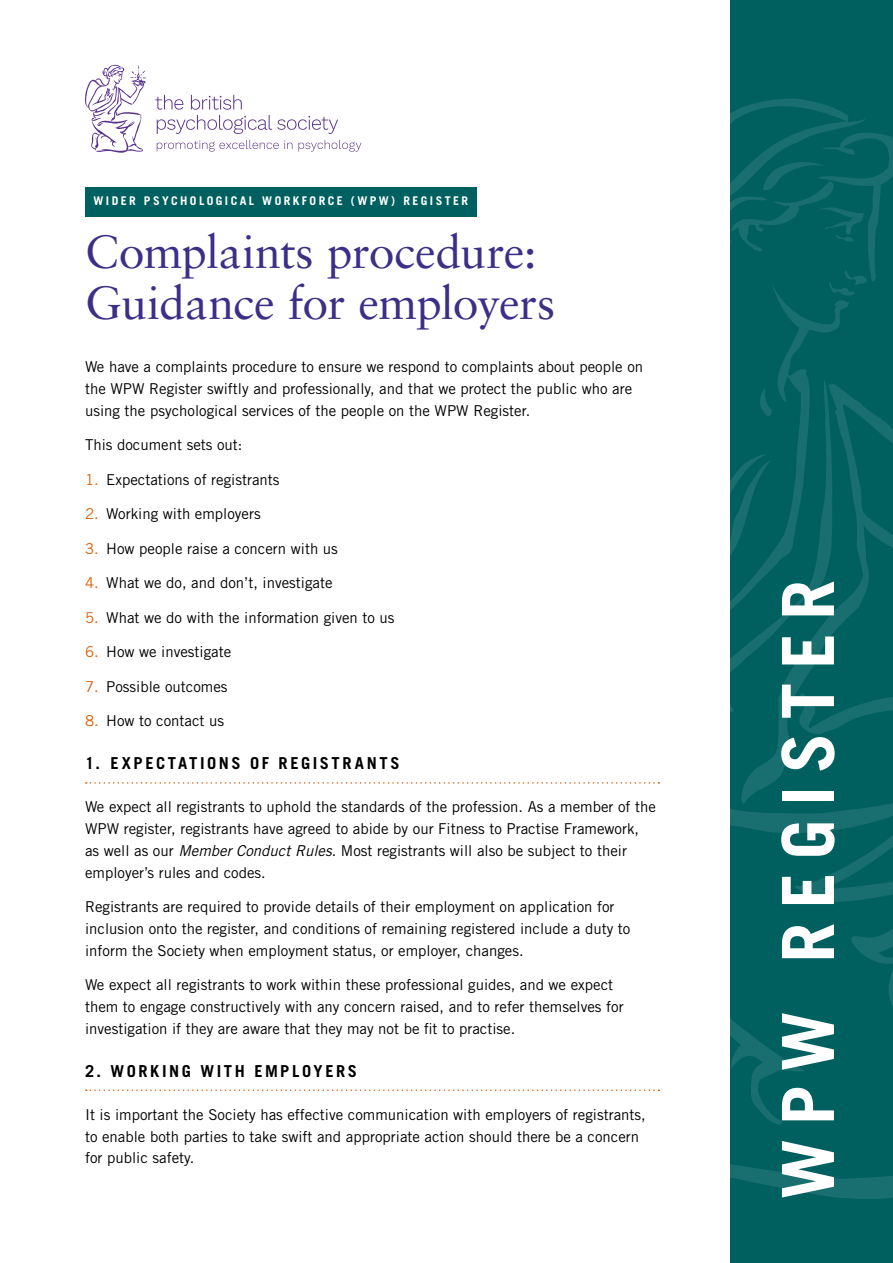
<style>
.page{position:relative;width:893px;height:1263px;background:#006060}
.page>*{position:absolute;margin:0;border:0;box-sizing:border-box;transform-origin:0 0}
.t1{font:700 72px "Trade Gothic LT Std";letter-spacing:.19em;color:#fff}
.t2{font:46.5px/51px "Sabon LT Std";letter-spacing:-.015em;color:#3c2f88}
.t3{font:700 16.5px "Trade Gothic LT Std";letter-spacing:.155em;color:#000}
.t4{font:15px/21.8px "Trade Gothic LT Std";color:#000}
.t5{font:700 12px "Trade Gothic LT Std";letter-spacing:.2em;color:#fff}
.s1{color:#da5f06}
.s2{font-style:italic}
</style>
<div class="page">
<svg style="left:729px;top:741px;width:164px;height:458px"></svg>
<svg style="left:729px;top:787px;width:164px;height:337px"></svg>
<svg style="left:741px;top:740px;width:152px;height:64px"></svg>
<svg style="left:729px;top:396px;width:164px;height:344px"></svg>
<svg style="left:729px;top:99px;width:164px;height:196px"></svg>
<svg style="left:729px;top:174px;width:121px;height:531px"></svg>
<div style="left:0;top:0;width:729px;height:1263px;background:#fff"></div>
<svg style="left:157px;top:140px;width:135px;height:12px"></svg>
<svg style="left:298px;top:140px;width:63px;height:12px"></svg>
<svg style="left:155px;top:95px;width:183px;height:39px"></svg>
<svg style="left:85px;top:65px;width:61px;height:88px"></svg>
<div style="left:85px;top:187px;width:392px;height:29px;background:#006060"></div>
<svg style="left:86px;top:782px;width:573px;height:2px"></svg>
<svg style="left:86px;top:1089px;width:573px;height:2px"></svg>
<p class="t5" style="left:94px;top:193px;width:376px">WIDER PSYCHOLOGICAL WORKFORCE (WPW) REGISTER</p>
<h2 class="t2" style="left:85px;top:226px;width:472px">Complaints procedure:<br>Guidance for employers</h2>
<p class="t4" style="left:85px;top:356px;width:560px">We have a complaints procedure to ensure we respond to complaints about people on the WPW Register swiftly and professionally, and that we protect the public who are using the psychological services of the people on the WPW Register.</p>
<p class="t4" style="left:85px;top:434px;width:159px">This document sets out:</p>
<p class="t4" style="left:85px;top:468px;width:196px"><span class="s1">1.</span> Expectations of registrants</p>
<p class="t4" style="left:85px;top:503px;width:177px"><span class="s1">2.</span> Working with employers</p>
<p class="t4" style="left:85px;top:537px;width:254px"><span class="s1">3.</span> How people raise a concern with us</p>
<p class="t4" style="left:85px;top:572px;width:249px"><span class="s1">4.</span> What we do, and don’t, investigate</p>
<p class="t4" style="left:85px;top:606px;width:311px"><span class="s1">5.</span> What we do with the information given to us</p>
<p class="t4" style="left:85px;top:641px;width:148px"><span class="s1">6.</span> How we investigate</p>
<p class="t4" style="left:85px;top:675px;width:144px"><span class="s1">7.</span> Possible outcomes</p>
<p class="t4" style="left:85px;top:710px;width:141px"><span class="s1">8.</span> How to contact us</p>
<p class="t3" style="left:85px;top:753px;width:316px">1. EXPECTATIONS OF REGISTRANTS</p>
<p class="t4" style="left:85px;top:796px;width:572px">We expect all registrants to uphold the standards of the profession. As a member of the WPW register, registrants have agreed to abide by our Fitness to Practise Framework, as well as our <span class="s2">Member Conduct Rules</span>. Most registrants will also be subject to their employer’s rules and codes.</p>
<p class="t4" style="left:85px;top:896px;width:547px">Registrants are required to provide details of their employment on application for inclusion onto the register, and conditions of remaining registered include a duty to inform the Society when employment status, or employer, changes.</p>
<p class="t4" style="left:85px;top:974px;width:540px">We expect all registrants to work within these professional guides, and we expect them to engage constructively with any concern raised, and to refer themselves for investigation if they are aware that they may not be fit to practise.</p>
<p class="t3" style="left:85px;top:1061px;width:274px">2. WORKING WITH EMPLOYERS</p>
<p class="t4" style="left:85px;top:1103px;width:562px">It is important the Society has effective communication with employers of registrants, to enable both parties to take swift and appropriate action should there be a concern for public safety.</p>
<h1 class="t1" style="left:764px;top:1199px;width:621px;rotate:-90deg">WPW REGISTER</h1>
</div>
